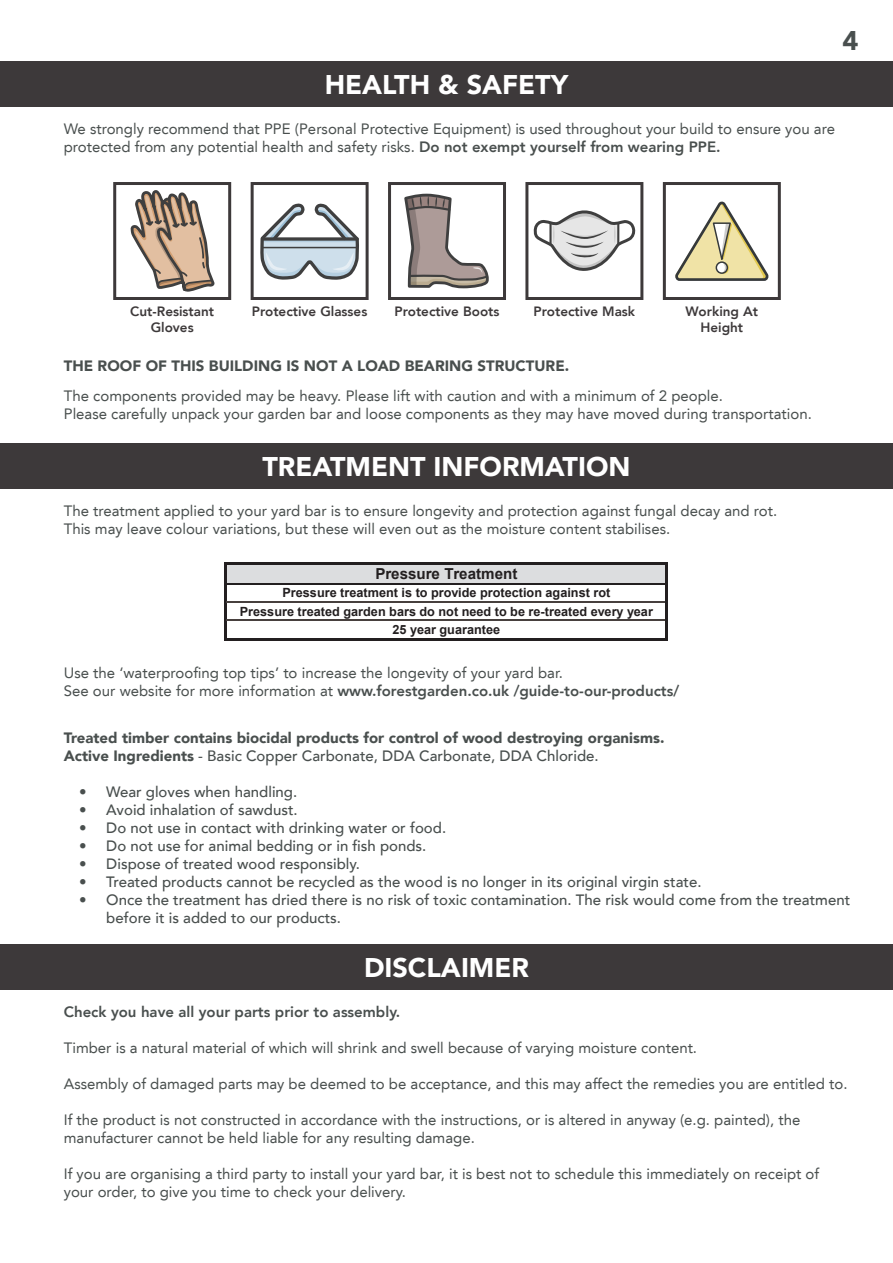
<style>
.page{position:relative;width:893px;height:1263px;background:#fff}
.page>*{position:absolute;margin:0;border:0;box-sizing:border-box;transform-origin:0 0}
.t1{font:900 27px "Avenir LT";color:#fff}
.t2{font:900 27px "Avenir LT";color:#494f4e}
.t3{font:700 15.15px "Arial";color:#231f20}
.t4{font:15px/18px "Avenir LT";color:#494f4e}
.t5{font:500 15px/18px "Avenir LT";color:#494f4e}
.t6{font:900 15px "Avenir LT";color:#494f4e}
.t7{font:800 15px "Avenir LT";color:#494f4e}
.t8{font:800 13.5px/16.2px "Avenir LT";color:#3d393a;text-align:center}
.t9{font:700 12.75px/18.3px "Arial";color:#231f20;text-align:center}
.s1{font-weight:800}
.s2{font-weight:400}
.s3{font-weight:900}
</style>
<div class="page">
<svg style="left:130px;top:190px;width:85px;height:102px"></svg>
<div style="left:113px;top:182px;width:118px;height:118px;border:3px solid #3d393a"></div>
<svg style="left:675px;top:201px;width:94px;height:80px"></svg>
<div style="left:716px;top:261px;width:12px;height:13px;border:1px solid #35393b;border-radius:50%"></div>
<div style="left:663px;top:182px;width:118px;height:118px;border:3px solid #3d393a"></div>
<svg style="left:260px;top:203px;width:99px;height:77px"></svg>
<svg style="left:263px;top:237px;width:94px;height:4px"></svg>
<hr style="left:262px;top:247px;width:95px;height:1px;background:#3f3f3f">
<div style="left:251px;top:182px;width:118px;height:118px;border:3px solid #3d393a"></div>
<svg style="left:404px;top:193px;width:85px;height:96px"></svg>
<div style="left:388px;top:182px;width:118px;height:118px;border:3px solid #3d393a"></div>
<svg style="left:533px;top:211px;width:103px;height:60px"></svg>
<div style="left:525px;top:182px;width:118px;height:118px;border:3px solid #3d393a"></div>
<div style="left:0;top:61px;width:893px;height:46px;background:#3d393a"></div>
<div style="left:0;top:443px;width:893px;height:45px;background:#3d393a"></div>
<div style="left:0;top:944px;width:893px;height:45px;background:#3d393a"></div>
<div style="left:225px;top:564px;width:441px;height:20px;background:#dcdddf"></div>
<hr style="left:224px;top:563px;width:3px;height:78px;background:#231f20">
<hr style="left:665px;top:565px;width:3px;height:76px;background:#231f20">
<hr style="left:227px;top:563px;width:441px;height:2px;background:#231f20">
<hr style="left:227px;top:583px;width:438px;height:1px;background:#231f20">
<hr style="left:227px;top:602px;width:438px;height:1px;background:#47403e">
<hr style="left:227px;top:620px;width:438px;height:1px;background:#47403e">
<hr style="left:227px;top:638px;width:441px;height:3px;background:#231f20">
<p class="t1" style="left:325px;top:69px;width:245px">HEALTH &amp; SAFETY</p>
<p class="t2" style="left:842px;top:24px;width:17px">4</p>
<p class="t4" style="left:64px;top:120px;width:773px">We strongly recommend that PPE (Personal Protective Equipment) is used throughout your build to ensure you are protected from any potential health and safety risks. <span class="s1">Do not exempt yourself from wearing PPE.</span></p>
<p class="t8" style="left:130px;top:303px;width:85px">Cut-Resistant<br>Gloves</p>
<p class="t8" style="left:252px;top:303px;width:117px">Protective Glasses</p>
<p class="t8" style="left:394px;top:303px;width:106px">Protective Boots</p>
<p class="t8" style="left:534px;top:303px;width:103px">Protective Mask</p>
<p class="t8" style="left:686px;top:303px;width:74px">Working At<br>Height</p>
<p class="t6" style="left:64px;top:356px;width:507px">THE ROOF OF THIS BUILDING IS NOT A LOAD BEARING STRUCTURE.</p>
<p class="t4" style="left:64px;top:387px;width:661px">The components provided may be heavy. Please lift with caution and with a minimum of 2 people.</p>
<p class="t4" style="left:64px;top:405px;width:750px">Please carefully unpack your garden bar and loose components as they may have moved during transportation.</p>
<p class="t1" style="left:262px;top:450px;width:369px">TREATMENT INFORMATION</p>
<p class="t4" style="left:64px;top:501px;width:715px">The treatment applied to your yard bar is to ensure longevity and protection against fungal decay and rot.</p>
<p class="t4" style="left:64px;top:519px;width:608px">This may leave colour variations, but these will even out as the moisture content stabilises.</p>
<p class="t3" style="left:375px;top:563px;width:144px">Pressure Treatment</p>
<p class="t9" style="left:240px;top:584px;width:415px">Pressure treatment is to provide protection against rot<br>Pressure treated garden bars do not need to be re-treated every year</p>
<p class="t9" style="left:392px;top:620px;width:109px">25 year guarantee</p>
<p class="t4" style="left:64px;top:663px;width:501px">Use the ‘waterproofing top tips’ to increase the longevity of your yard bar.</p>
<p class="t7" style="left:64px;top:681px;width:617px"><span class="s2">See our website for more information at</span> www.forestgarden.co.uk /guide-to-our-products/</p>
<p class="t6" style="left:64px;top:729px;width:602px">Treated timber contains biocidal products for control of wood destroying organisms.</p>
<p class="t5" style="left:64px;top:747px;width:536px"><span class="s3">Active Ingredients</span> - Basic Copper Carbonate, DDA Carbonate, DDA Chloride.</p>
<p class="t5" style="left:79px;top:783px;width:219px">• Wear gloves when handling.</p>
<p class="t5" style="left:79px;top:801px;width:220px">• Avoid inhalation of sawdust.</p>
<p class="t5" style="left:79px;top:819px;width:368px">• Do not use in contact with drinking water or food.</p>
<p class="t5" style="left:79px;top:837px;width:349px">• Do not use for animal bedding or in fish ponds.</p>
<p class="t5" style="left:79px;top:855px;width:282px">• Dispose of treated wood responsibly.</p>
<p class="t5" style="left:79px;top:873px;width:624px">• Treated products cannot be recycled as the wood is no longer in its original virgin state.</p>
<p class="t5" style="left:106px;top:891px;width:745px;text-indent:-27px">• Once the treatment has dried there is no risk of toxic contamination. The risk would come from the treatment before it is added to our products.</p>
<p class="t1" style="left:364px;top:951px;width:166px">DISCLAIMER</p>
<p class="t7" style="left:64px;top:1002px;width:338px">Check you have all your parts prior to assembly.</p>
<p class="t4" style="left:64px;top:1038px;width:635px">Timber is a natural material of which will shrink and swell because of varying moisture content.</p>
<p class="t4" style="left:64px;top:1074px;width:785px">Assembly of damaged parts may be deemed to be acceptance, and this may affect the remedies you are entitled to.</p>
<p class="t4" style="left:64px;top:1110px;width:738px">If the product is not constructed in accordance with the instructions, or is altered in anyway (e.g. painted), the manufacturer cannot be held liable for any resulting damage.</p>
<p class="t4" style="left:64px;top:1164px;width:757px">If you are organising a third party to install your yard bar, it is best not to schedule this immediately on receipt of your order, to give you time to check your delivery.</p>
</div>
